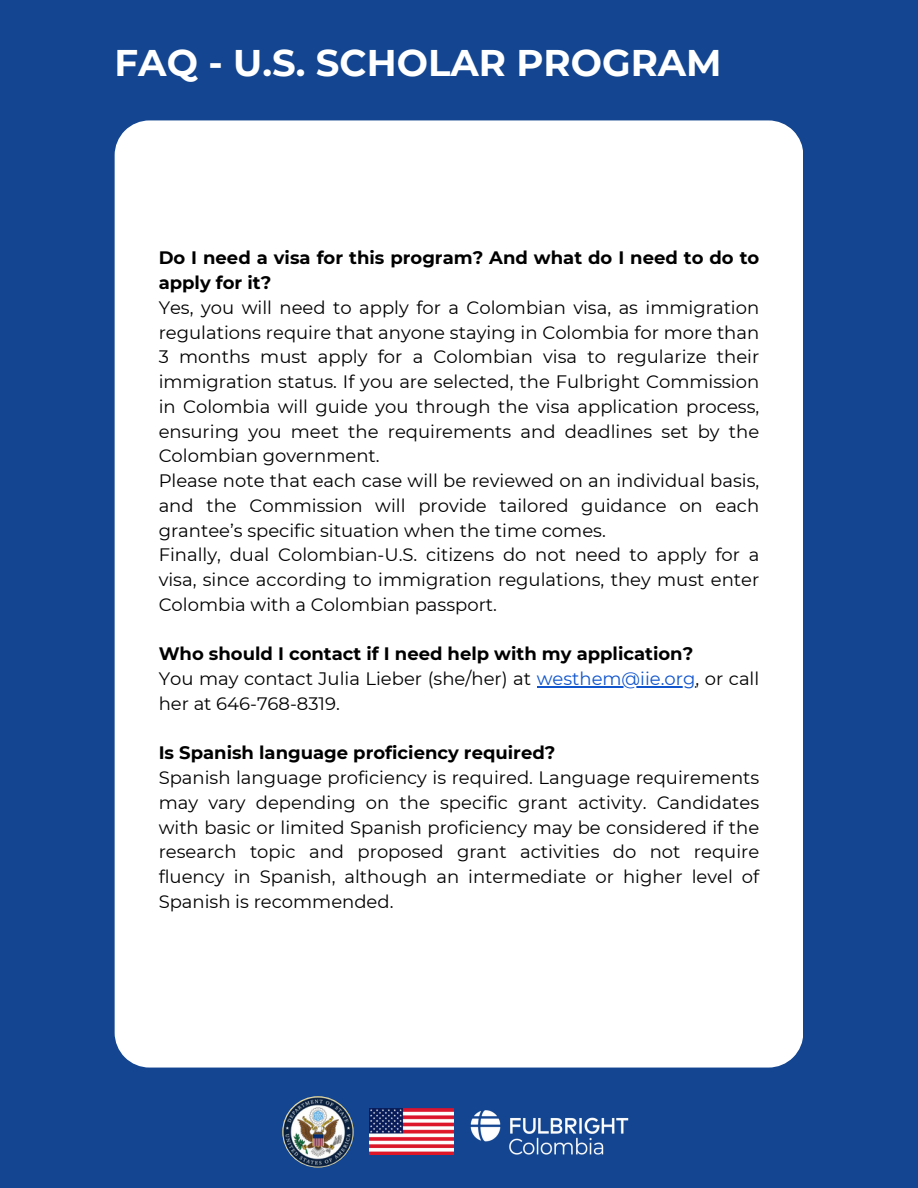
<style>
.page{position:relative;width:918px;height:1188px;background:#134590}
.page>*{position:absolute;margin:0;border:0;box-sizing:border-box;transform-origin:0 0}
.t1{font:700 37.05px "Montserrat";color:#fff}
.t2{font:18px/24.8px "Montserrat";color:#000;text-align:justify}
.t3{font:700 18px/24.8px "Montserrat";color:#000}
.s1{color:#15c}
</style>
<div class="page">
<img style="left:282px;top:1096px;width:72px;height:72px;border-radius:50%">
<img style="left:370px;top:1109px;width:83px;height:46px">
<img style="left:470px;top:1110px;width:159px;height:45px">
<div style="left:115px;top:120px;width:688px;height:947px;background:#fff"></div>
<hr style="left:537px;top:686px;width:158px;height:1px;background:#15c">
<p class="t1" style="left:115px;top:40px;width:609px">FAQ - U.S. SCHOLAR PROGRAM</p>
<p class="t3" style="left:159px;top:246px;width:602px">Do I need a visa for this program? And what do I need to do to apply for it?</p>
<p class="t2" style="left:159px;top:295px;width:602px">Yes, you will need to apply for a Colombian visa, as immigration regulations require that anyone staying in Colombia for more than 3 months must apply for a Colombian visa to regularize their immigration status. If you are selected, the Fulbright Commission in Colombia will guide you through the visa application process, ensuring you meet the requirements and deadlines set by the Colombian government.</p>
<p class="t2" style="left:159px;top:468px;width:602px">Please note that each case will be reviewed on an individual basis, and the Commission will provide tailored guidance on each grantee’s specific situation when the time comes.</p>
<p class="t2" style="left:159px;top:543px;width:602px">Finally, dual Colombian-U.S. citizens do not need to apply for a visa, since according to immigration regulations, they must enter Colombia with a Colombian passport.</p>
<p class="t3" style="left:159px;top:642px;width:536px">Who should I contact if I need help with my application?</p>
<p class="t2" style="left:159px;top:666px;width:602px">You may contact Julia Lieber (she/her) at <span class="s1">westhem@iie.org</span>, or call</p>
<p class="t2" style="left:159px;top:691px;width:183px">her at 646-768-8319.</p>
<p class="t3" style="left:159px;top:741px;width:398px">Is Spanish language proficiency required?</p>
<p class="t2" style="left:159px;top:765px;width:602px">Spanish language proficiency is required. Language requirements may vary depending on the specific grant activity. Candidates with basic or limited Spanish proficiency may be considered if the research topic and proposed grant activities do not require fluency in Spanish, although an intermediate or higher level of Spanish is recommended.</p>
</div>
